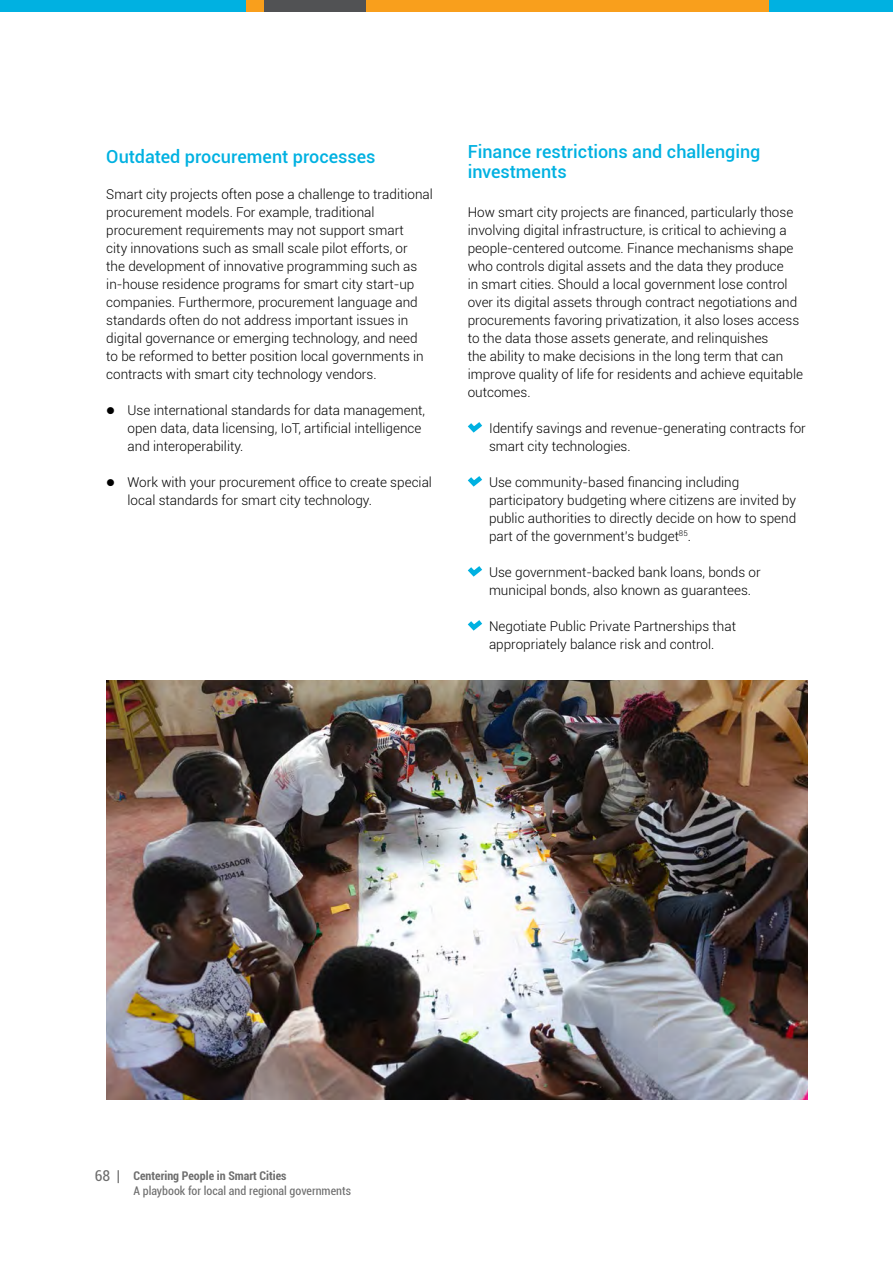
<style>
.page{position:relative;width:893px;height:1263px;background:#fff}
.page>*{position:absolute;margin:0;border:0;box-sizing:border-box;transform-origin:0 0}
.t1{font:500 18px/19.8px "Roboto";color:#00b1e1}
.t2{font:300 13.5px/18px "Roboto";color:#000}
.t3{font:condensed 12px/14.4px "Roboto";color:#6e6e6e}
.s1{font-size:15px}
.s2{font-weight:700}
</style>
<div class="page">
<svg style="left:467px;top:422px;width:16px;height:11px"></svg>
<svg style="left:467px;top:476px;width:16px;height:11px"></svg>
<svg style="left:467px;top:566px;width:16px;height:11px"></svg>
<svg style="left:467px;top:620px;width:16px;height:11px"></svg>
<img style="left:106px;top:680px;width:702px;height:419px">
<div style="left:0;top:0;width:893px;height:12px;background:#f99f1c"></div>
<div style="left:0;top:0;width:246px;height:12px;background:#00b1e1"></div>
<div style="left:264px;top:0;width:101px;height:12px;background:#515254"></div>
<div style="left:769px;top:0;width:124px;height:12px;background:#00b1e1"></div>
<h1 class="t1" style="left:106px;top:146px;width:271px">Outdated procurement processes</h1>
<p class="t2" style="left:106px;top:184px;width:328px">Smart city projects often pose a challenge to traditional procurement models. For example, traditional procurement requirements may not support smart<br>city innovations such as small scale pilot efforts, or<br>the development of innovative programming such as in-house residence programs for smart city start-up companies. Furthermore, procurement language and standards often do not address important issues in digital governance or emerging technology, and need to be reformed to better position local governments in contracts with smart city technology vendors.</p>
<p class="t2" style="left:128px;top:400px;width:299px;text-indent:-21px">● Use international standards for data management, open data, data licensing, IoT, artificial intelligence and interoperability.</p>
<p class="t2" style="left:128px;top:472px;width:306px;text-indent:-21px">● Work with your procurement office to create special local standards for smart city technology.</p>
<h1 class="t1" style="left:468px;top:141px;width:294px">Finance restrictions and challenging investments</h1>
<p class="t2" style="left:468px;top:202px;width:337px">How smart city projects are financed, particularly those involving digital infrastructure, is critical to achieving a people-centered outcome. Finance mechanisms shape who controls digital assets and the data they produce<br>in smart cities. Should a local government lose control over its digital assets through contract negotiations and procurements favoring privatization, it also loses access to the data those assets generate, and relinquishes<br>the ability to make decisions in the long term that can improve quality of life for residents and achieve equitable outcomes.</p>
<p class="t2" style="left:489px;top:418px;width:318px">Identify savings and revenue-generating contracts for smart city technologies.</p>
<p class="t2" style="left:489px;top:472px;width:309px">Use community-based financing including participatory budgeting where citizens are invited by public authorities to directly decide on how to spend part of the government’s budget<sup>85</sup>.</p>
<p class="t2" style="left:489px;top:562px;width:273px">Use government-backed bank loans, bonds or municipal bonds, also known as guarantees.</p>
<p class="t2" style="left:489px;top:616px;width:249px">Negotiate Public Private Partnerships that appropriately balance risk and control.</p>
<p class="t3" style="left:134px;top:1168px;width:219px;text-indent:-39px"><span class="s1">68 |</span> <span class="s2">Centering People in Smart Cities<br></span>A playbook for local and regional governments</p>
</div>
